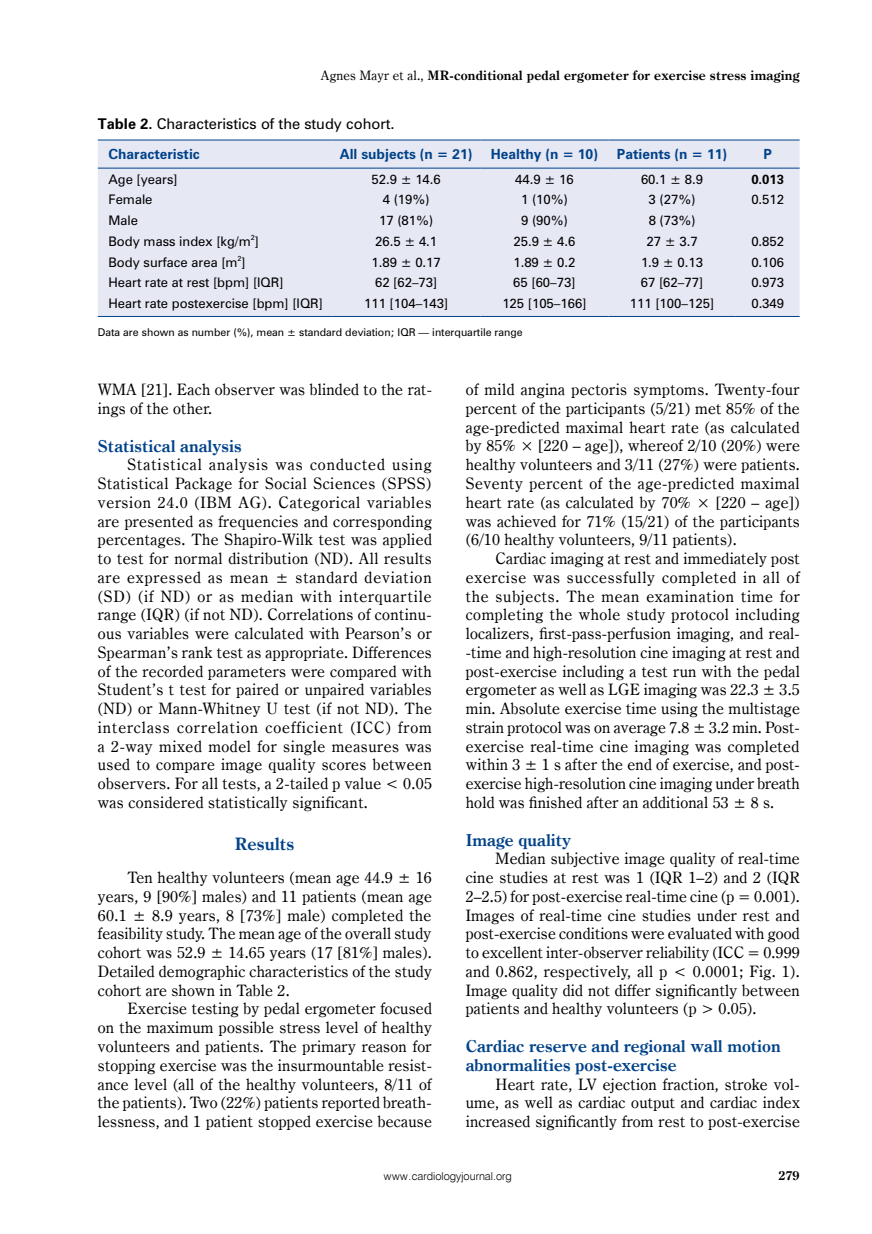
<style>
.page{position:relative;width:872px;height:1234px;background:#fff}
.page>*{position:absolute;margin:0;border:0;box-sizing:border-box;transform-origin:0 0}
.t1{font:700 17.25px "Century Oldst EU";color:#004289}
.t2{font:700 16.5px/18.8px "Century Oldst EU";color:#004289}
.t3{font:15.75px/18.8px "Century Oldst EU";letter-spacing:.015em;color:#000;text-align:justify}
.t4{font:13.5px "Zurich PL";color:#000}
.t5{font:700 13.05px "Century Oldst EU";letter-spacing:.015em;color:#000}
.t6{font:700 12.75px "Zurich PL";color:#004289}
.t7{font:700 12.75px "Century Oldst EU";color:#000}
.t8{font:12px "Zurich PL";color:#000}
.t9{font:700 12px "Zurich PL";color:#000}
.t10{font:10.95px "Swis 721 Lt EU";color:#000}
.t11{font:9.75px "Zurich PL";color:#000}
.s1{font-weight:400}
.s2{font-weight:700}
</style>
<div class="page">
<div style="left:98px;top:141px;width:701px;height:175px;background:#e6e8f4"></div>
<hr style="left:98px;top:140px;width:234px;height:1px;background:#004289">
<hr style="left:332px;top:140px;width:148px;height:1px;background:#004289">
<hr style="left:480px;top:140px;width:128px;height:1px;background:#004289">
<hr style="left:608px;top:140px;width:128px;height:1px;background:#004289">
<hr style="left:736px;top:140px;width:63px;height:1px;background:#004289">
<hr style="left:98px;top:168px;width:234px;height:1px;background:#004289">
<hr style="left:332px;top:168px;width:148px;height:1px;background:#004289">
<hr style="left:480px;top:168px;width:128px;height:1px;background:#004289">
<hr style="left:608px;top:168px;width:128px;height:1px;background:#004289">
<hr style="left:736px;top:168px;width:63px;height:1px;background:#004289">
<hr style="left:98px;top:316px;width:234px;height:1px;background:#004289">
<hr style="left:332px;top:316px;width:148px;height:1px;background:#004289">
<hr style="left:480px;top:316px;width:128px;height:1px;background:#004289">
<hr style="left:608px;top:316px;width:128px;height:1px;background:#004289">
<hr style="left:736px;top:316px;width:63px;height:1px;background:#004289">
<p class="t5" style="left:321px;top:68px;width:480px"><span class="s1">Agnes Mayr et al.,</span> MR-conditional pedal ergometer for exercise stress imaging</p>
<p class="t4" style="left:98px;top:115px;width:298px"><span class="s2">Table 2.</span> Characteristics of the study cohort.</p>
<p class="t6" style="left:108px;top:146px;width:93px">Characteristic</p>
<p class="t6" style="left:340px;top:146px;width:134px">All subjects (n = 21)</p>
<p class="t6" style="left:491px;top:146px;width:109px">Healthy (n = 10)</p>
<p class="t6" style="left:617px;top:146px;width:112px">Patients (n = 11)</p>
<p class="t6" style="left:763px;top:146px;width:10px">P</p>
<p class="t8" style="left:108px;top:171px;width:71px">Age [years]</p>
<p class="t8" style="left:371px;top:171px;width:71px">52.9 ± 14.6</p>
<p class="t8" style="left:515px;top:171px;width:60px">44.9 ± 16</p>
<p class="t8" style="left:641px;top:171px;width:64px">60.1 ± 8.9</p>
<p class="t9" style="left:751px;top:171px;width:34px">0.013</p>
<p class="t8" style="left:108px;top:192px;width:46px">Female</p>
<p class="t8" style="left:383px;top:192px;width:48px">4 (19%)</p>
<p class="t8" style="left:521px;top:192px;width:48px">1 (10%)</p>
<p class="t8" style="left:648px;top:192px;width:48px">3 (27%)</p>
<p class="t8" style="left:751px;top:192px;width:34px">0.512</p>
<p class="t8" style="left:108px;top:212px;width:31px">Male</p>
<p class="t8" style="left:379px;top:212px;width:56px">17 (81%)</p>
<p class="t8" style="left:521px;top:212px;width:48px">9 (90%)</p>
<p class="t8" style="left:648px;top:212px;width:48px">8 (73%)</p>
<p class="t8" style="left:108px;top:233px;width:152px">Body mass index [kg/m<sup>2</sup>]</p>
<p class="t8" style="left:375px;top:233px;width:64px">26.5 ± 4.1</p>
<p class="t8" style="left:513px;top:233px;width:64px">25.9 ± 4.6</p>
<p class="t8" style="left:646px;top:233px;width:53px">27 ± 3.7</p>
<p class="t8" style="left:751px;top:233px;width:34px">0.852</p>
<p class="t8" style="left:108px;top:254px;width:139px">Body surface area [m<sup>2</sup>]</p>
<p class="t8" style="left:371px;top:254px;width:71px">1.89 ± 0.17</p>
<p class="t8" style="left:513px;top:254px;width:64px">1.89 ± 0.2</p>
<p class="t8" style="left:641px;top:254px;width:64px">1.9 ± 0.13</p>
<p class="t8" style="left:751px;top:254px;width:34px">0.106</p>
<p class="t8" style="left:108px;top:274px;width:176px">Heart rate at rest [bpm] [IQR]</p>
<p class="t8" style="left:375px;top:274px;width:64px">62 [62–73]</p>
<p class="t8" style="left:513px;top:274px;width:64px">65 [60–73]</p>
<p class="t8" style="left:641px;top:274px;width:64px">67 [62–77]</p>
<p class="t8" style="left:751px;top:274px;width:34px">0.973</p>
<p class="t8" style="left:108px;top:295px;width:216px">Heart rate postexercise [bpm] [IQR]</p>
<p class="t8" style="left:364px;top:295px;width:86px">111 [104–143]</p>
<p class="t8" style="left:502px;top:295px;width:86px">125 [105–166]</p>
<p class="t8" style="left:630px;top:295px;width:86px">111 [100–125]</p>
<p class="t8" style="left:751px;top:295px;width:34px">0.349</p>
<p class="t11" style="left:98px;top:325px;width:426px">Data are shown as number (%), mean ± standard deviation; IQR — interquartile range</p>
<p class="t3" style="left:98px;top:380px;width:335px">WMA [21]. Each observer was blinded to the rat&shy;ings of the other.</p>
<p class="t2" style="left:98px;top:437px;width:145px">Statistical analysis</p>
<p class="t3" style="left:98px;top:455px;width:336px;text-indent:30px">Statistical analysis was conducted using Statistical Package for Social Sciences (SPSS) version 24.0 (IBM AG). Categorical variables are presented as frequencies and corresponding percentages. The Shapiro-Wilk test was applied to test for normal distribution (ND). All results are expressed as mean ± standard deviation (SD) (if ND) or as median with interquartile range (IQR) (if not ND). Correlations of continu&shy;ous variables were calculated with Pearson’s or Spearman’s rank test as appropriate. Differences of the recorded parameters were compared with Student’s t test for paired or unpaired variables (ND) or Mann-Whitney U test (if not ND). The interclass correlation coefficient (ICC) from a 2-way mixed model for single measures was used to compare image quality scores between observers. For all tests, a 2-tailed p value &lt; 0.05 was considered statistically significant.</p>
<p class="t1" style="left:235px;top:832px;width:61px">Results</p>
<p class="t3" style="left:98px;top:868px;width:335px;text-indent:30px">Ten healthy volunteers (mean age 44.9 ± 16 years, 9 [90%] males) and 11 patients (mean age 60.1 ± 8.9 years, 8 [73%] male) completed the feasibility study. The mean age of the overall study cohort was 52.9 ± 14.65 years (17 [81%] males).<br>Detailed demographic characteristics of the study cohort are shown in Table 2.</p>
<p class="t3" style="left:98px;top:999px;width:336px;text-indent:30px">Exercise testing by pedal ergometer focused on the maximum possible stress level of healthy volunteers and patients. The primary reason for stopping exercise was the insurmountable resist&shy;ance level (all of the healthy volunteers, 8/11 of the patients). Two (22%) patients reported breath&shy;lessness, and 1 patient stopped exercise because</p>
<p class="t3" style="left:466px;top:380px;width:335px">of mild angina pectoris symptoms. Twenty-four percent of the participants (5/21) met 85% of the age-predicted maximal heart rate (as calculated by 85% × [220 – age]), whereof 2/10 (20%) were healthy volunteers and 3/11 (27%) were patients.<br>Seventy percent of the age-predicted maximal heart rate (as calculated by 70% × [220 – age]) was achieved for 71% (15/21) of the participants (6/10 healthy volunteers, 9/11 patients).</p>
<p class="t3" style="left:466px;top:549px;width:336px;text-indent:30px">Cardiac imaging at rest and immediately post exercise was successfully completed in all of the subjects. The mean examination time for completing the whole study protocol including localizers, first-pass-perfusion imaging, and real--time and high-resolution cine imaging at rest and post-exercise including a test run with the pedal ergometer as well as LGE imaging was 22.3 ± 3.5 min. Absolute exercise time using the multistage strain protocol was on average 7.8 ± 3.2 min. Post&shy;exercise real-time cine imaging was completed within 3 ± 1 s after the end of exercise, and post&shy;exercise high-resolution cine imaging under breath hold was finished after an additional 53 ± 8 s.</p>
<p class="t2" style="left:466px;top:830px;width:107px">Image quality</p>
<p class="t3" style="left:466px;top:849px;width:335px;text-indent:30px">Median subjective image quality of real-time cine studies at rest was 1 (IQR 1–2) and 2 (IQR 2–2.5) for post-exercise real-time cine (p = 0.001).<br>Images of real-time cine studies under rest and post-exercise conditions were evaluated with good to excellent inter-observer reliability (ICC = 0.999 and 0.862, respectively, all p &lt; 0.0001; Fig. 1).<br>Image quality did not differ significantly between patients and healthy volunteers (p &gt; 0.05).</p>
<p class="t2" style="left:466px;top:1037px;width:316px">Cardiac reserve and regional wall motion abnormalities post-exercise</p>
<p class="t3" style="left:466px;top:1074px;width:335px;text-indent:30px">Heart rate, LV ejection fraction, stroke vol&shy;ume, as well as cardiac output and cardiac index increased significantly from rest to post-exercise</p>
<p class="t10" style="left:384px;top:1169px;width:129px">www.cardiologyjournal.org</p>
<p class="t7" style="left:778px;top:1167px;width:23px">279</p>
</div>
